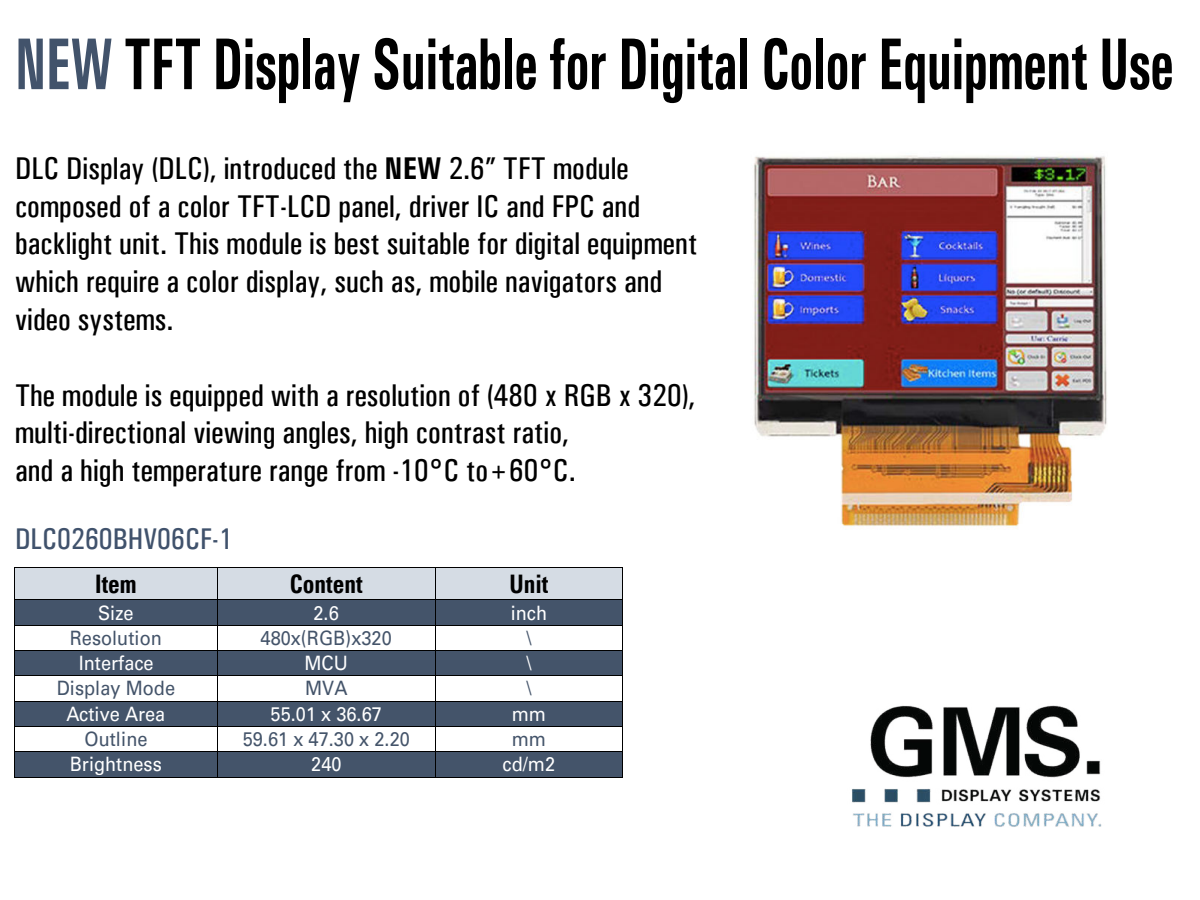
<style>
.page{position:relative;width:1200px;height:900px;background:#fff}
.page>*{position:absolute;margin:0;border:0;box-sizing:border-box;transform-origin:0 0}
.t1{font:700 73.5px "Univers Condensed";letter-spacing:-.01em;color:#000;scale:.74 1}
.t2{font:31.5px/37.8px "Univers Condensed";color:#000}
.t3{font:30px "Univers Condensed";color:#40526c}
.t4{font:700 condensed 25.5px "Univers";color:#000;scale:.92 1}
.t5{font:19.8px "Univers";color:#fff;scale:.92 1}
.t6{font:19.8px "Univers";color:#44546a;scale:.92 1}
.s1{color:#42536b}
.s2{font-weight:700}
</style>
<div class="page">
<img style="left:852px;top:705px;width:250px;height:122px">
<img style="left:754px;top:155px;width:353px;height:374px">
<div style="left:15px;top:568px;width:202px;height:31px;background:#d5dce4"></div>
<div style="left:217px;top:568px;width:218px;height:31px;background:#d5dce4"></div>
<div style="left:436px;top:568px;width:186px;height:31px;background:#d5dce4"></div>
<hr style="left:15px;top:567px;width:202px;height:1px;background:#000">
<hr style="left:217px;top:567px;width:218px;height:1px;background:#000">
<hr style="left:436px;top:567px;width:186px;height:1px;background:#000">
<hr style="left:14px;top:568px;width:1px;height:31px;background:#000">
<hr style="left:217px;top:568px;width:1px;height:31px;background:#000">
<hr style="left:435px;top:568px;width:1px;height:31px;background:#000">
<hr style="left:622px;top:568px;width:1px;height:31px;background:#000">
<div style="left:15px;top:600px;width:202px;height:25px;background:#44546a"></div>
<div style="left:217px;top:600px;width:218px;height:25px;background:#44546a"></div>
<div style="left:436px;top:600px;width:186px;height:25px;background:#44546a"></div>
<hr style="left:15px;top:599px;width:202px;height:1px;background:#000">
<hr style="left:217px;top:599px;width:218px;height:1px;background:#000">
<hr style="left:436px;top:599px;width:186px;height:1px;background:#000">
<hr style="left:15px;top:625px;width:202px;height:1px;background:#000">
<hr style="left:217px;top:625px;width:218px;height:1px;background:#000">
<hr style="left:436px;top:625px;width:186px;height:1px;background:#000">
<div style="left:15px;top:651px;width:202px;height:24px;background:#44546a"></div>
<div style="left:217px;top:651px;width:218px;height:24px;background:#44546a"></div>
<div style="left:436px;top:651px;width:186px;height:24px;background:#44546a"></div>
<hr style="left:15px;top:650px;width:202px;height:1px;background:#000">
<hr style="left:217px;top:650px;width:218px;height:1px;background:#000">
<hr style="left:436px;top:650px;width:186px;height:1px;background:#000">
<hr style="left:15px;top:675px;width:202px;height:1px;background:#000">
<hr style="left:217px;top:675px;width:218px;height:1px;background:#000">
<hr style="left:436px;top:675px;width:186px;height:1px;background:#000">
<div style="left:15px;top:701px;width:202px;height:25px;background:#44546a"></div>
<div style="left:217px;top:701px;width:218px;height:25px;background:#44546a"></div>
<div style="left:436px;top:701px;width:186px;height:25px;background:#44546a"></div>
<hr style="left:15px;top:701px;width:202px;height:1px;background:#000">
<hr style="left:217px;top:701px;width:218px;height:1px;background:#000">
<hr style="left:436px;top:701px;width:186px;height:1px;background:#000">
<hr style="left:15px;top:726px;width:202px;height:1px;background:#000">
<hr style="left:217px;top:726px;width:218px;height:1px;background:#000">
<hr style="left:436px;top:726px;width:186px;height:1px;background:#000">
<div style="left:15px;top:752px;width:202px;height:25px;background:#44546a"></div>
<div style="left:217px;top:752px;width:218px;height:25px;background:#44546a"></div>
<div style="left:436px;top:752px;width:186px;height:25px;background:#44546a"></div>
<hr style="left:15px;top:751px;width:202px;height:1px;background:#000">
<hr style="left:217px;top:751px;width:218px;height:1px;background:#000">
<hr style="left:436px;top:751px;width:186px;height:1px;background:#000">
<svg style="left:14px;top:599px;width:1px;height:179px"></svg>
<hr style="left:15px;top:777px;width:202px;height:1px;background:#000">
<svg style="left:217px;top:600px;width:1px;height:177px"></svg>
<hr style="left:217px;top:777px;width:218px;height:1px;background:#000">
<svg style="left:435px;top:599px;width:1px;height:179px"></svg>
<hr style="left:436px;top:777px;width:186px;height:1px;background:#000">
<svg style="left:622px;top:599px;width:1px;height:179px"></svg>
<h1 class="t1" style="left:15px;top:38px;width:1567px"><span class="s1">NEW</span> TFT Display Suitable for Digital Color Equipment Use</h1>
<p class="t2" style="left:15px;top:152px;width:684px">DLC Display (DLC), introduced the <span class="s2">NEW</span> 2.6” TFT module composed of a color TFT-LCD panel, driver IC and FPC and backlight unit. This module is best suitable for digital equipment which require a color display, such as, mobile navigators and video systems.</p>
<p class="t2" style="left:15px;top:379px;width:682px">The module is equipped with a resolution of (480 x RGB x 320), multi-directional viewing angles, high contrast ratio,<br>and a high temperature range from -10°C to+60°C.</p>
<p class="t3" style="left:15px;top:528px;width:219px">DLC0260BHV06CF-1</p>
<p class="t4" style="left:95px;top:568px;width:47px">Item</p>
<p class="t4" style="left:290px;top:568px;width:81px">Content</p>
<p class="t4" style="left:509px;top:568px;width:44px">Unit</p>
<p class="t5" style="left:98px;top:605px;width:40px">Size</p>
<p class="t5" style="left:314px;top:605px;width:29px">2.6</p>
<p class="t5" style="left:511px;top:605px;width:41px">inch</p>
<p class="t6" style="left:70px;top:630px;width:101px">Resolution</p>
<p class="t6" style="left:261px;top:630px;width:144px">480x(RGB)x320</p>
<p class="t6" style="left:526px;top:630px;width:7px">\</p>
<p class="t5" style="left:79px;top:655px;width:83px">Interface</p>
<p class="t5" style="left:304px;top:655px;width:49px">MCU</p>
<p class="t5" style="left:526px;top:655px;width:7px">\</p>
<p class="t6" style="left:57px;top:681px;width:130px">Display Mode</p>
<p class="t6" style="left:305px;top:681px;width:48px">MVA</p>
<p class="t6" style="left:526px;top:681px;width:7px">\</p>
<p class="t5" style="left:66px;top:706px;width:109px">Active Area</p>
<p class="t5" style="left:271px;top:706px;width:123px">55.01 x 36.67</p>
<p class="t5" style="left:512px;top:706px;width:39px">mm</p>
<p class="t6" style="left:85px;top:731px;width:70px">Outline</p>
<p class="t6" style="left:243px;top:731px;width:183px">59.61 x 47.30 x 2.20</p>
<p class="t6" style="left:512px;top:731px;width:39px">mm</p>
<p class="t5" style="left:70px;top:757px;width:101px">Brightness</p>
<p class="t5" style="left:311px;top:757px;width:34px">240</p>
<p class="t5" style="left:503px;top:757px;width:59px">cd/m2</p>
</div>
